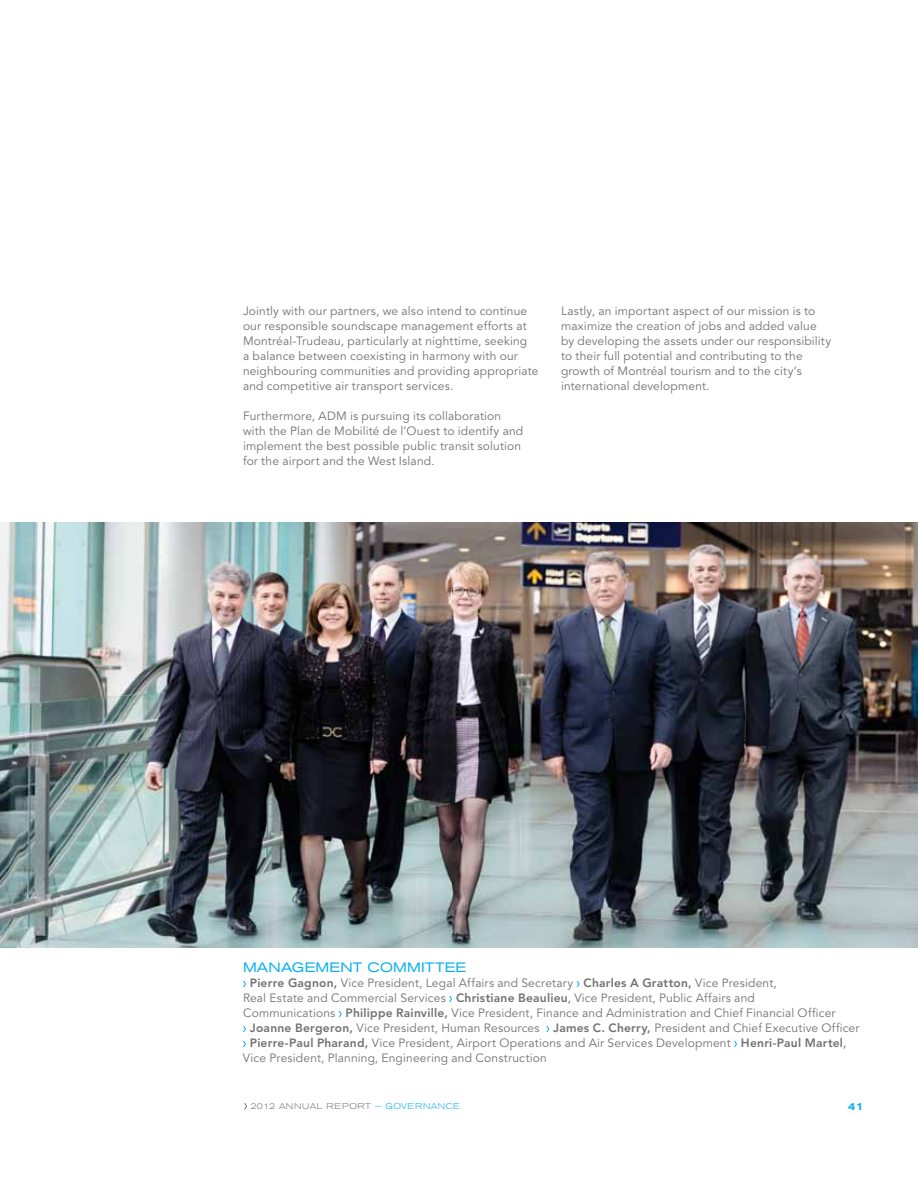
<style>
.page{position:relative;width:918px;height:1188px;background:#fff}
.page>*{position:absolute;margin:0;border:0;box-sizing:border-box;transform-origin:0 0}
.t1{font:expanded 13.5px "Akzidenz Grotesk BE";color:#00aeef}
.t2{font:12px/15px "Avenir";letter-spacing:.015em;color:#717073}
.t3{font:500 expanded 10.5px "Akzidenz Grotesk BE";color:#00aeef}
.t4{font:300 expanded 8.25px "Akzidenz Grotesk BE";letter-spacing:.05em;color:#717073}
.t5{font:300 expanded 8.25px "Akzidenz Grotesk BE";color:#00aeef}
.s1{font-weight:800}
.s2{font-style:inherit}
.s3{color:#00aeef}
</style>
<div class="page">
<svg style="left:244px;top:1103px;width:3px;height:7px"></svg>
<svg style="left:243px;top:981px;width:3px;height:6px"></svg>
<svg style="left:577px;top:981px;width:3px;height:6px"></svg>
<svg style="left:449px;top:996px;width:3px;height:6px"></svg>
<svg style="left:339px;top:1011px;width:3px;height:6px"></svg>
<svg style="left:243px;top:1026px;width:3px;height:6px"></svg>
<svg style="left:546px;top:1026px;width:3px;height:6px"></svg>
<svg style="left:243px;top:1041px;width:3px;height:6px"></svg>
<svg style="left:734px;top:1041px;width:3px;height:6px"></svg>
<img style="left:0;top:522px;width:918px;height:426px">
<p class="t2" style="left:243px;top:304px;width:297px">Jointly with our partners, we also intend to continue our responsible soundscape management efforts at Montréal-Trudeau, particularly at nighttime, seeking<br>a balance between coexisting in harmony with our neighbouring communities and providing appropriate and competitive air transport services.</p>
<p class="t2" style="left:243px;top:409px;width:282px">Furthermore, ADM is pursuing its collaboration with the Plan de Mobilité de l’Ouest to identify and implement the best possible public transit solution for the airport and the West Island.</p>
<p class="t2" style="left:561px;top:304px;width:272px">Lastly, an important aspect of our mission is to maximize the creation of jobs and added value by developing the assets under our responsibility to their full potential and contributing to the growth of Montréal tourism and to the city’s international development.</p>
<p class="t1" style="left:243px;top:959px;width:13px">MANAGEMENT</p>
<p class="t1" style="left:368px;top:959px;width:12px">COMMITTEE</p>
<p class="t2" style="left:250px;top:976px;width:528px"><span class="s1">Pierre Gagnon,</span> Vice President, Legal Affairs and Secretary <span class="s1">Charles A Gratton,</span> Vice President,</p>
<p class="t2" style="left:243px;top:991px;width:513px">Real Estate and Commercial Services <span class="s1">Christiane Beaulieu</span><span class="s2">,</span> Vice President, Public Affairs and</p>
<p class="t2" style="left:243px;top:1006px;width:594px">Communications <span class="s1">Philippe Rainville,</span> Vice President, Finance and Administration and Chief Financial Officer</p>
<p class="t2" style="left:250px;top:1021px;width:611px"><span class="s1">Joanne Bergeron,</span> Vice President, Human Resources <span class="s1">James C. Cherry,</span> President and Chief Executive Officer</p>
<p class="t2" style="left:250px;top:1036px;width:598px"><span class="s1">Pierre-Paul Pharand,</span> Vice President, Airport Operations and Air Services Development <span class="s1">Henri-Paul Martel</span><span class="s2">,</span></p>
<p class="t2" style="left:243px;top:1051px;width:305px">Vice President, Planning, Engineering and Construction</p>
<p class="t4" style="left:250px;top:1102px;width:166px">2012 ANNUAL REPORT <span class="s3">— GOVERNAN</span></p>
<p class="t5" style="left:446px;top:1102px;width:15px">CE</p>
<p class="t3" style="left:848px;top:1100px;width:18px">41</p>
</div>
